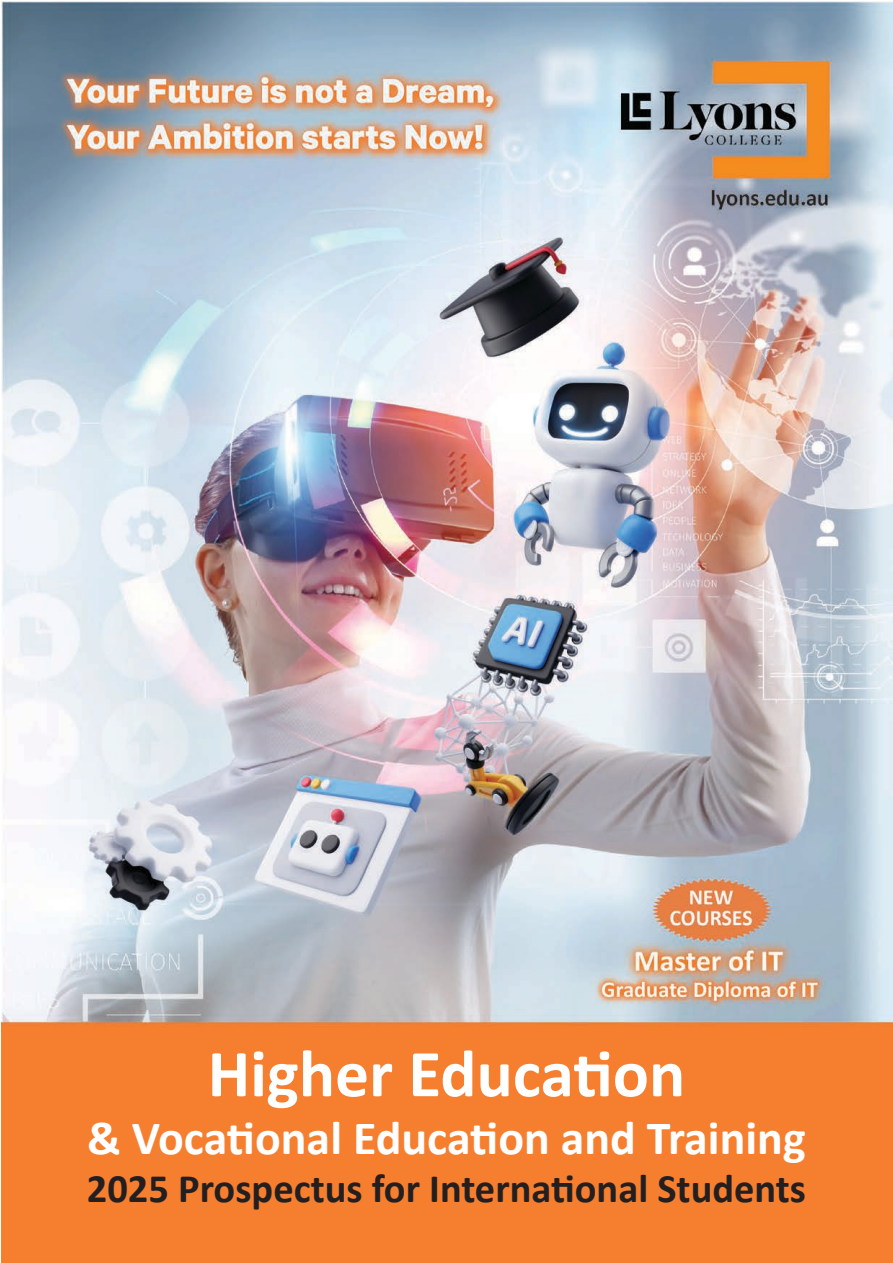
<style>
.page{position:relative;width:893px;height:1263px;background:#fff}
.page>*{position:absolute;margin:0;border:0;box-sizing:border-box;transform-origin:0 0}
.t1{font:700 67.5px "Calibri";color:#fff}
.t2{font:700 48px "Calibri";color:#fff}
.t3{font:700 40.5px "Calibri";color:#231f20}
</style>
<div class="page">
<img style="left:2px;top:1px;width:891px;height:1262px">
<p class="t1" style="left:208px;top:1026px;width:479px">Higher Education</p>
<p class="t2" style="left:87px;top:1104px;width:720px">&amp; Vocational Education and Training</p>
<p class="t3" style="left:87px;top:1160px;width:721px">2025 Prospectus for International Students</p>
</div>
